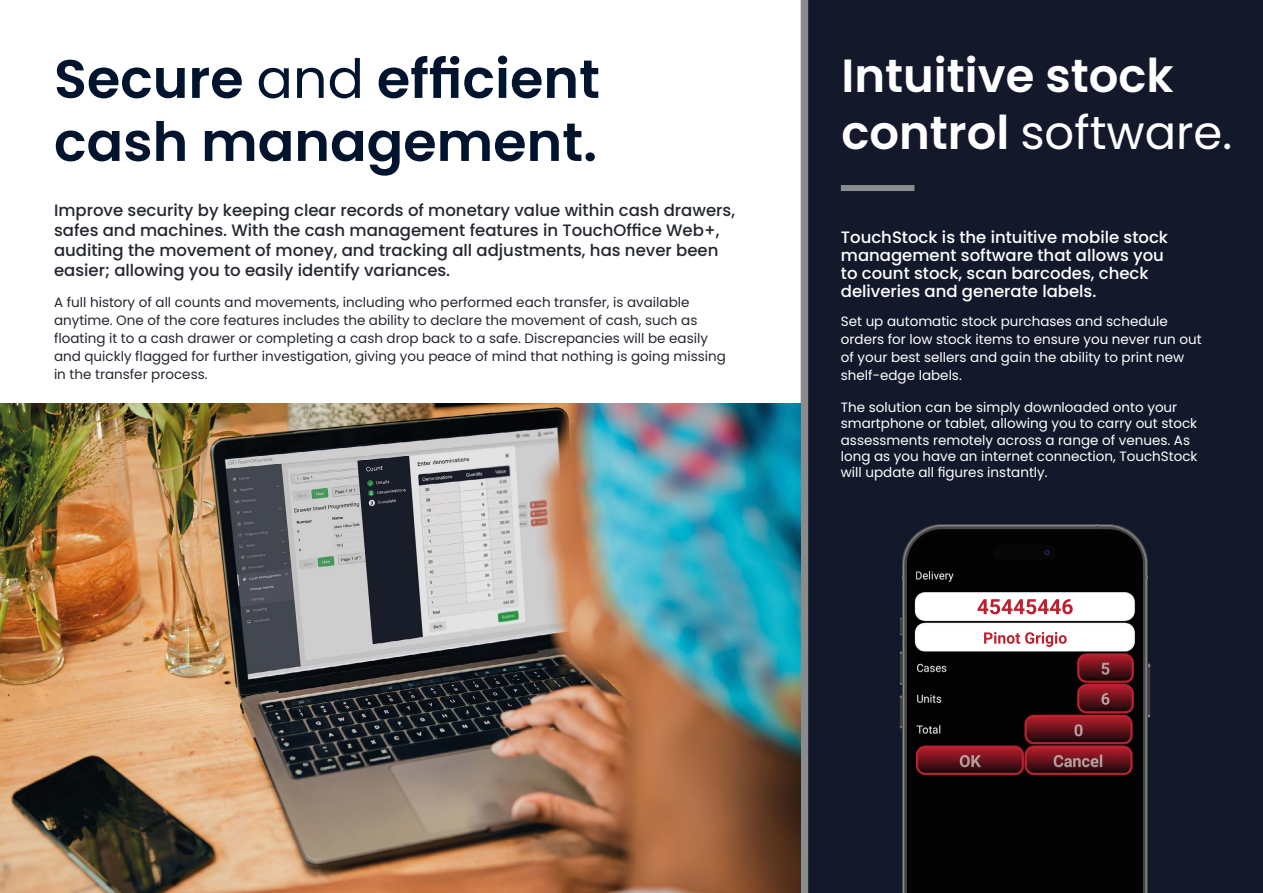
<style>
.page{position:relative;width:1263px;height:893px;background:#fff}
.page>*{position:absolute;margin:0;border:0;box-sizing:border-box;transform-origin:0 0}
.t1{font:600 54px/63px "Poppins";color:#00142e}
.t2{font:600 46.5px/57px "Poppins";color:#fff}
.t3{font:500 16.5px/19.8px "Poppins";color:#242730}
.t4{font:500 16.5px/18px "Poppins";color:#fff}
.t5{font:13.5px/18px "Poppins";color:#242730}
.t6{font:13.5px/16.2px "Poppins";color:#fff}
.s1{font-weight:400}
</style>
<div class="page">
<div style="left:808px;top:0;width:455px;height:893px;background:#13192b"></div>
<div style="left:801px;top:0;width:7px;height:893px;background:#898b8d"></div>
<div style="left:841px;top:185px;width:73px;height:6px;background:#898b8d"></div>
<img style="left:0;top:404px;width:801px;height:489px">
<img style="left:899px;top:524px;width:252px;height:369px">
<h1 class="t1" style="left:54px;top:48px;width:547px">Secure <span class="s1">and</span> efficient cash management.</h1>
<p class="t3" style="left:54px;top:201px;width:683px">Improve security by keeping clear records of monetary value within cash drawers, safes and machines. With the cash management features in TouchOffice Web+, auditing the movement of money, and tracking all adjustments, has never been easier; allowing you to easily identify variances.</p>
<p class="t5" style="left:54px;top:294px;width:673px">A full history of all counts and movements, including who performed each transfer, is available anytime. One of the core features includes the ability to declare the movement of cash, such as floating it to a cash drawer or completing a cash drop back to a safe. Discrepancies will be easily and quickly flagged for further investigation, giving you peace of mind that nothing is going missing in the transfer process.</p>
<h2 class="t2" style="left:841px;top:48px;width:392px">Intuitive stock control <span class="s1">software.</span></h2>
<p class="t4" style="left:841px;top:228px;width:329px">TouchStock is the intuitive mobile stock management software that allows you to count stock, scan barcodes, check deliveries and generate labels.</p>
<p class="t6" style="left:841px;top:312px;width:362px;line-height:18px">Set up automatic stock purchases and schedule orders for low stock items to ensure you never run out of your best sellers and gain the ability to print new shelf-edge labels.</p>
<p class="t6" style="left:841px;top:399px;width:358px">The solution can be simply downloaded onto your smartphone or tablet, allowing you to carry out stock assessments remotely across a range of venues. As long as you have an internet connection, TouchStock will update all figures instantly.</p>
</div>
